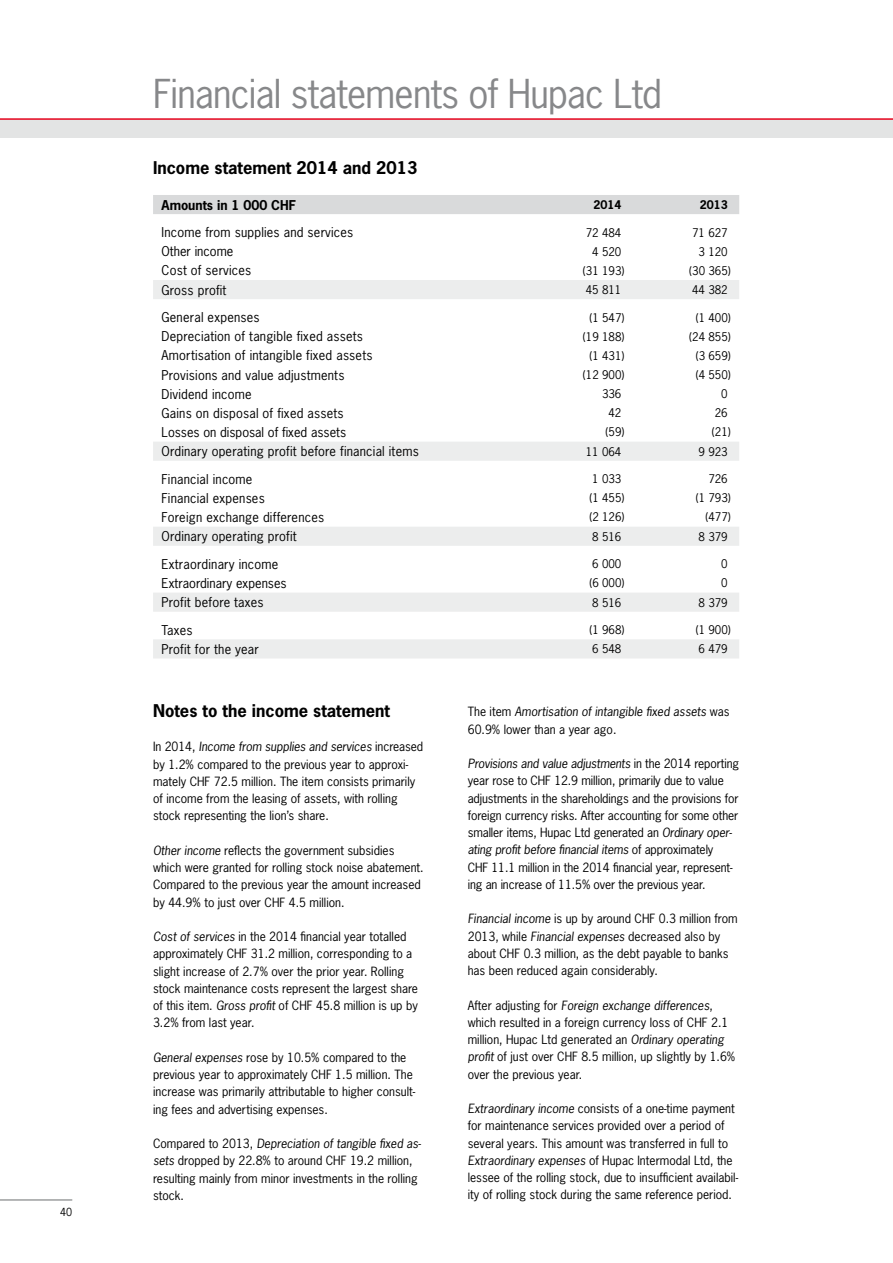
<style>
.page{position:relative;width:893px;height:1263px;background:#fff}
.page>*{position:absolute;margin:0;border:0;box-sizing:border-box;transform-origin:0 0}
.t1{font:37.5px "News Gothic Std";letter-spacing:-.02em;color:#87888a}
.t2{font:700 16.5px "News Gothic Std";color:#000}
.t3{font:12.75px "News Gothic Std";letter-spacing:.015em;color:#000}
.t4{font:700 12.75px "News Gothic Std";color:#000}
.t5{font:12px/17.2px "News Gothic Std";color:#000}
.t6{font:italic 12px/17.2px "News Gothic Std";color:#000}
.t7{font:11.25px "News Gothic Std";color:#000}
.t8{font:700 11.25px "News Gothic Std";color:#000}
.t9{font:10.5px "News Gothic Std";color:#000}
.s1{font-style:italic}
.s2{font-style:normal}
</style>
<div class="page">
<hr style="left:0;top:1199px;width:72px;height:2px;background:#9c9e9f">
<div style="left:0;top:120px;width:893px;height:17px;background:#e3e4e4"></div>
<hr style="left:0;top:118px;width:893px;height:2px;background:#e2001a">
<div style="left:153px;top:195px;width:586px;height:19px;background:#d9dadb"></div>
<svg style="left:153px;top:280px;width:586px;height:378px"></svg>
<p class="t9" style="left:60px;top:1205px;width:14px">40</p>
<h1 class="t1" style="left:153px;top:70px;width:511px">Financial statements of Hupac Ltd</h1>
<h2 class="t2" style="left:153px;top:157px;width:266px">Income statement 2014 and 2013</h2>
<p class="t4" style="left:162px;top:196px;width:136px">Amounts in 1 000 CHF</p>
<p class="t8" style="left:593px;top:197px;width:29px">2014</p>
<p class="t8" style="left:700px;top:197px;width:29px">2013</p>
<p class="t3" style="left:162px;top:224px;width:193px">Income from supplies and services</p>
<p class="t7" style="left:586px;top:225px;width:37px">72 484</p>
<p class="t7" style="left:692px;top:225px;width:37px">71 627</p>
<p class="t3" style="left:162px;top:243px;width:73px">Other income</p>
<p class="t7" style="left:592px;top:244px;width:31px">4 520</p>
<p class="t7" style="left:699px;top:244px;width:31px">3 120</p>
<p class="t3" style="left:162px;top:262px;width:91px">Cost of services</p>
<p class="t7" style="left:583px;top:263px;width:43px">(31 193)</p>
<p class="t7" style="left:689px;top:263px;width:43px">(30 365)</p>
<p class="t3" style="left:162px;top:282px;width:66px">Gross profit</p>
<p class="t7" style="left:586px;top:282px;width:37px">45 811</p>
<p class="t7" style="left:692px;top:282px;width:37px">44 382</p>
<p class="t3" style="left:162px;top:309px;width:100px">General expenses</p>
<p class="t7" style="left:589px;top:310px;width:37px">(1 547)</p>
<p class="t7" style="left:696px;top:310px;width:37px">(1 400)</p>
<p class="t3" style="left:162px;top:328px;width:203px">Depreciation of tangible fixed assets</p>
<p class="t7" style="left:583px;top:329px;width:43px">(19 188)</p>
<p class="t7" style="left:689px;top:329px;width:43px">(24 855)</p>
<p class="t3" style="left:162px;top:347px;width:212px">Amortisation of intangible fixed assets</p>
<p class="t7" style="left:589px;top:348px;width:37px">(1 431)</p>
<p class="t7" style="left:696px;top:348px;width:37px">(3 659)</p>
<p class="t3" style="left:162px;top:367px;width:184px">Provisions and value adjustments</p>
<p class="t7" style="left:583px;top:368px;width:43px">(12 900)</p>
<p class="t7" style="left:696px;top:368px;width:37px">(4 550)</p>
<p class="t3" style="left:162px;top:386px;width:92px">Dividend income</p>
<p class="t7" style="left:602px;top:387px;width:21px">336</p>
<p class="t7" style="left:721px;top:387px;width:8px">0</p>
<p class="t3" style="left:162px;top:405px;width:184px">Gains on disposal of fixed assets</p>
<p class="t7" style="left:608px;top:406px;width:14px">42</p>
<p class="t7" style="left:715px;top:406px;width:14px">26</p>
<p class="t3" style="left:162px;top:424px;width:186px">Losses on disposal of fixed assets</p>
<p class="t7" style="left:606px;top:425px;width:20px">(59)</p>
<p class="t7" style="left:712px;top:425px;width:20px">(21)</p>
<p class="t3" style="left:162px;top:443px;width:259px">Ordinary operating profit before financial items</p>
<p class="t7" style="left:586px;top:444px;width:37px">11 064</p>
<p class="t7" style="left:699px;top:444px;width:31px">9 923</p>
<p class="t3" style="left:162px;top:471px;width:92px">Financial income</p>
<p class="t7" style="left:592px;top:472px;width:31px">1 033</p>
<p class="t7" style="left:708px;top:472px;width:21px">726</p>
<p class="t3" style="left:162px;top:490px;width:105px">Financial expenses</p>
<p class="t7" style="left:589px;top:491px;width:37px">(1 455)</p>
<p class="t7" style="left:696px;top:491px;width:37px">(1 793)</p>
<p class="t3" style="left:162px;top:509px;width:164px">Foreign exchange differences</p>
<p class="t7" style="left:589px;top:510px;width:37px">(2 126)</p>
<p class="t7" style="left:705px;top:510px;width:27px">(477)</p>
<p class="t3" style="left:162px;top:528px;width:137px">Ordinary operating profit</p>
<p class="t7" style="left:592px;top:529px;width:31px">8 516</p>
<p class="t7" style="left:699px;top:529px;width:31px">8 379</p>
<p class="t3" style="left:162px;top:556px;width:118px">Extraordinary income</p>
<p class="t7" style="left:592px;top:557px;width:31px">6 000</p>
<p class="t7" style="left:721px;top:557px;width:8px">0</p>
<p class="t3" style="left:162px;top:575px;width:127px">Extraordinary expenses</p>
<p class="t7" style="left:589px;top:576px;width:37px">(6 000)</p>
<p class="t7" style="left:721px;top:576px;width:8px">0</p>
<p class="t3" style="left:162px;top:594px;width:104px">Profit before taxes</p>
<p class="t7" style="left:592px;top:595px;width:31px">8 516</p>
<p class="t7" style="left:699px;top:595px;width:31px">8 379</p>
<p class="t3" style="left:162px;top:622px;width:33px">Taxes</p>
<p class="t7" style="left:589px;top:623px;width:37px">(1 968)</p>
<p class="t7" style="left:696px;top:623px;width:37px">(1 900)</p>
<p class="t3" style="left:162px;top:641px;width:99px">Profit for the year</p>
<p class="t7" style="left:592px;top:642px;width:31px">6 548</p>
<p class="t7" style="left:699px;top:642px;width:31px">6 479</p>
<h2 class="t2" style="left:153px;top:700px;width:239px">Notes to the income statement</h2>
<p class="t5" style="left:153px;top:738px;width:272px">In 2014, <span class="s1">Income from supplies and services</span> increased by 1.2% compared to the previous year to approxi&shy;mately CHF 72.5 million. The item consists primarily of income from the leasing of assets, with rolling stock representing the lion’s share.</p>
<p class="t5" style="left:153px;top:842px;width:272px"><span class="s1">Other income</span> reflects the government subsidies which were granted for rolling stock noise abatement.<br>Compared to the previous year the amount increased by 44.9% to just over CHF 4.5 million.</p>
<p class="t5" style="left:153px;top:928px;width:266px"><span class="s1">Cost of services</span> in the 2014 financial year totalled approximately CHF 31.2 million, corresponding to a slight increase of 2.7% over the prior year. Rolling stock maintenance costs represent the largest share of this item. <span class="s1">Gross profit</span> of CHF 45.8 million is up by 3.2% from last year.</p>
<p class="t5" style="left:153px;top:1048px;width:264px"><span class="s1">General expenses</span> rose by 10.5% compared to the previous year to approximately CHF 1.5 million. The increase was primarily attributable to higher consult&shy;ing fees and advertising expenses.</p>
<p class="t5" style="left:153px;top:1135px;width:270px">Compared to 2013, <span class="s1">Depreciation of tangible fixed as&shy;sets</span> dropped by 22.8% to around CHF 19.2 million, resulting mainly from minor investments in the rolling stock.</p>
<p class="t6" style="left:468px;top:703px;width:263px"><span class="s2">The item</span> Amortisation of intangible fixed assets <span class="s2">was<br>60.9% lower than a year ago.</span></p>
<p class="t5" style="left:468px;top:755px;width:273px"><span class="s1">Provisions and value adjustments</span> in the 2014 reporting year rose to CHF 12.9 million, primarily due to value adjustments in the shareholdings and the provisions for foreign currency risks. After accounting for some other smaller items, Hupac Ltd generated an <span class="s1">Ordinary oper&shy;ating profit before financial items</span> of approximately<br>CHF 11.1 million in the 2014 financial year, represent&shy;ing an increase of 11.5% over the previous year.</p>
<p class="t5" style="left:468px;top:910px;width:272px"><span class="s1">Financial income</span> is up by around CHF 0.3 million from 2013, while <span class="s1">Financial expenses</span> decreased also by about CHF 0.3 million, as the debt payable to banks has been reduced again considerably.</p>
<p class="t5" style="left:468px;top:996px;width:269px">After adjusting for <span class="s1">Foreign exchange differences</span>, which resulted in a foreign currency loss of CHF 2.1 million, Hupac Ltd generated an <span class="s1">Ordinary operating profit</span> of just over CHF 8.5 million, up slightly by 1.6% over the previous year.</p>
<p class="t5" style="left:468px;top:1100px;width:272px"><span class="s1">Extraordinary income</span> consists of a one-time payment for maintenance services provided over a period of several years. This amount was transferred in full to <span class="s1">Extraordinary expenses</span> of Hupac Intermodal Ltd, the lessee of the rolling stock, due to insufficient availabil&shy;ity of rolling stock during the same reference period.</p>
</div>
